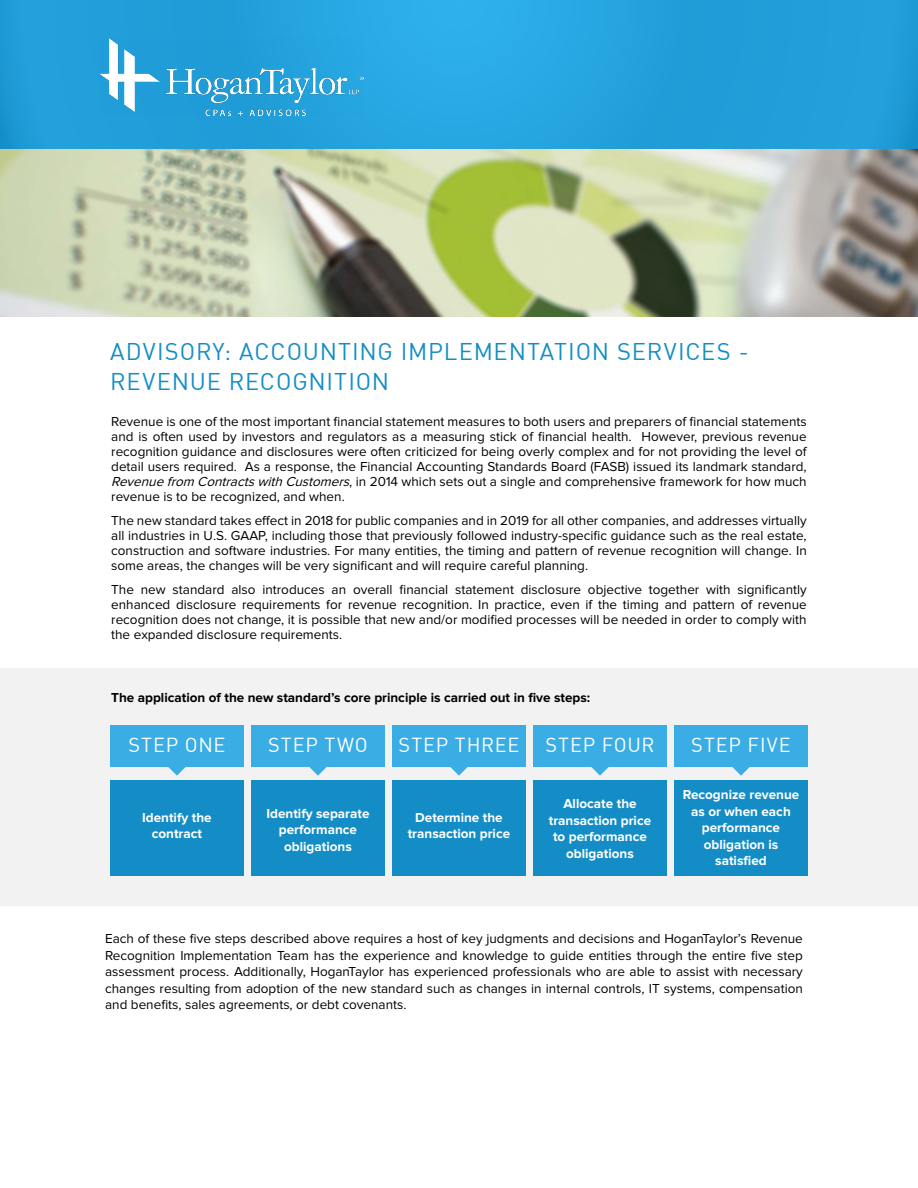
<style>
.page{position:relative;width:918px;height:1188px;background:#fff}
.page>*{position:absolute;margin:0;border:0;box-sizing:border-box;transform-origin:0 0}
.t1{font:23.7px/30px "DIN";letter-spacing:.035em;color:#148dc6}
.t2{font:19.8px "DIN";letter-spacing:.045em;color:#fff}
.t3{font:13.5px/15px "Proxima Nova";color:#000;text-align:justify}
.t4{font:700 13.5px/16.5px "Proxima Nova";color:#fff;text-align:center}
.t5{font:700 13.5px "Proxima Nova";color:#000}
.s1{font-style:italic}
</style>
<div class="page">
<div style="left:0;top:668px;width:918px;height:238px;background:#f2f2f2"></div>
<div style="left:0;top:0;width:918px;height:149px;background:linear-gradient(to bottom,#25a4df,#22a0db)"></div>
<img style="left:0;top:149px;width:918px;height:168px">
<img style="left:100px;top:38px;width:263px;height:78px">
<svg style="left:168px;top:767px;width:18px;height:9px"></svg>
<div style="left:110px;top:725px;width:134px;height:42px;background:#3aade4"></div>
<div style="left:110px;top:780px;width:134px;height:96px;background:#148dc6"></div>
<div style="left:251px;top:780px;width:134px;height:96px;background:#148dc6"></div>
<div style="left:392px;top:780px;width:134px;height:96px;background:#148dc6"></div>
<div style="left:533px;top:780px;width:134px;height:96px;background:#148dc6"></div>
<div style="left:674px;top:780px;width:134px;height:96px;background:#148dc6"></div>
<svg style="left:309px;top:767px;width:18px;height:9px"></svg>
<div style="left:251px;top:725px;width:134px;height:42px;background:#3aade4"></div>
<svg style="left:450px;top:767px;width:18px;height:9px"></svg>
<div style="left:392px;top:725px;width:134px;height:42px;background:#3aade4"></div>
<svg style="left:591px;top:767px;width:18px;height:9px"></svg>
<div style="left:533px;top:725px;width:134px;height:42px;background:#3aade4"></div>
<svg style="left:732px;top:767px;width:18px;height:9px"></svg>
<div style="left:674px;top:725px;width:134px;height:42px;background:#3aade4"></div>
<h1 class="t1" style="left:110px;top:336px;width:640px">ADVISORY: ACCOUNTING IMPLEMENTATION SERVICES -<br>REVENUE RECOGNITION</h1>
<p class="t3" style="left:111px;top:415px;width:697px">Revenue is one of the most important financial statement measures to both users and preparers of financial statements and is often used by investors and regulators as a measuring stick of financial health. However, previous revenue recognition guidance and disclosures were often criticized for being overly complex and for not providing the level of detail users required. As a response, the Financial Accounting Standards Board (FASB) issued its landmark standard, <span class="s1">Revenue from Contractswith Customers</span>, in 2014 which sets out a single and comprehensive framework for how much revenue is to be recognized, and when.</p>
<p class="t3" style="left:111px;top:514px;width:697px">The new standard takes effect in 2018 for public companies and in 2019 for all other companies, and addresses virtually all industries in U.S. GAAP, including those that previously followed industry-specific guidance such as the real estate, construction and software industries. For many entities, the timing and pattern of revenue recognition will change. In some areas, the changes will be very significant and will require careful planning.</p>
<p class="t3" style="left:111px;top:583px;width:697px">The new standard also introduces an overall financial statement disclosure objective together with significantly enhanced disclosure requirements for revenue recognition. In practice, even if the timing and pattern of revenue recognition does not change, it is possible that new and/or modified processes will be needed in order to comply with the expanded disclosure requirements.</p>
<p class="t5" style="left:111px;top:691px;width:480px">The application of the new standard’s core principle is carried out in five steps:</p>
<h2 class="t2" style="left:128px;top:733px;width:98px">STEP ONE</h2>
<h2 class="t2" style="left:268px;top:733px;width:101px">STEP TWO</h2>
<h2 class="t2" style="left:399px;top:733px;width:122px">STEP THREE</h2>
<h2 class="t2" style="left:545px;top:733px;width:111px">STEP FOUR</h2>
<h2 class="t2" style="left:691px;top:733px;width:101px">STEP FIVE</h2>
<p class="t4" style="left:142px;top:810px;width:71px">Identify the contract</p>
<p class="t4" style="left:266px;top:806px;width:105px">Identify separate performance obligations</p>
<p class="t4" style="left:408px;top:810px;width:104px">Determine the transaction price</p>
<p class="t4" style="left:549px;top:796px;width:104px">Allocate the transaction price to performance obligations</p>
<p class="t4" style="left:683px;top:787px;width:118px">Recognize revenue as or when each performance obligation is satisfied</p>
<p class="t3" style="left:105px;top:931px;width:699px;line-height:16.5px">Each of these five steps described above requires a host of key judgments and decisions and HoganTaylor’s Revenue Recognition Implementation Team has the experience and knowledge to guide entities through the entire five step assessment process. Additionally, HoganTaylor has experienced professionals who are able to assist with necessary changes resulting from adoption of the new standard such as changes in internal controls, IT systems, compensation and benefits, sales agreements, or debt covenants.</p>
</div>
